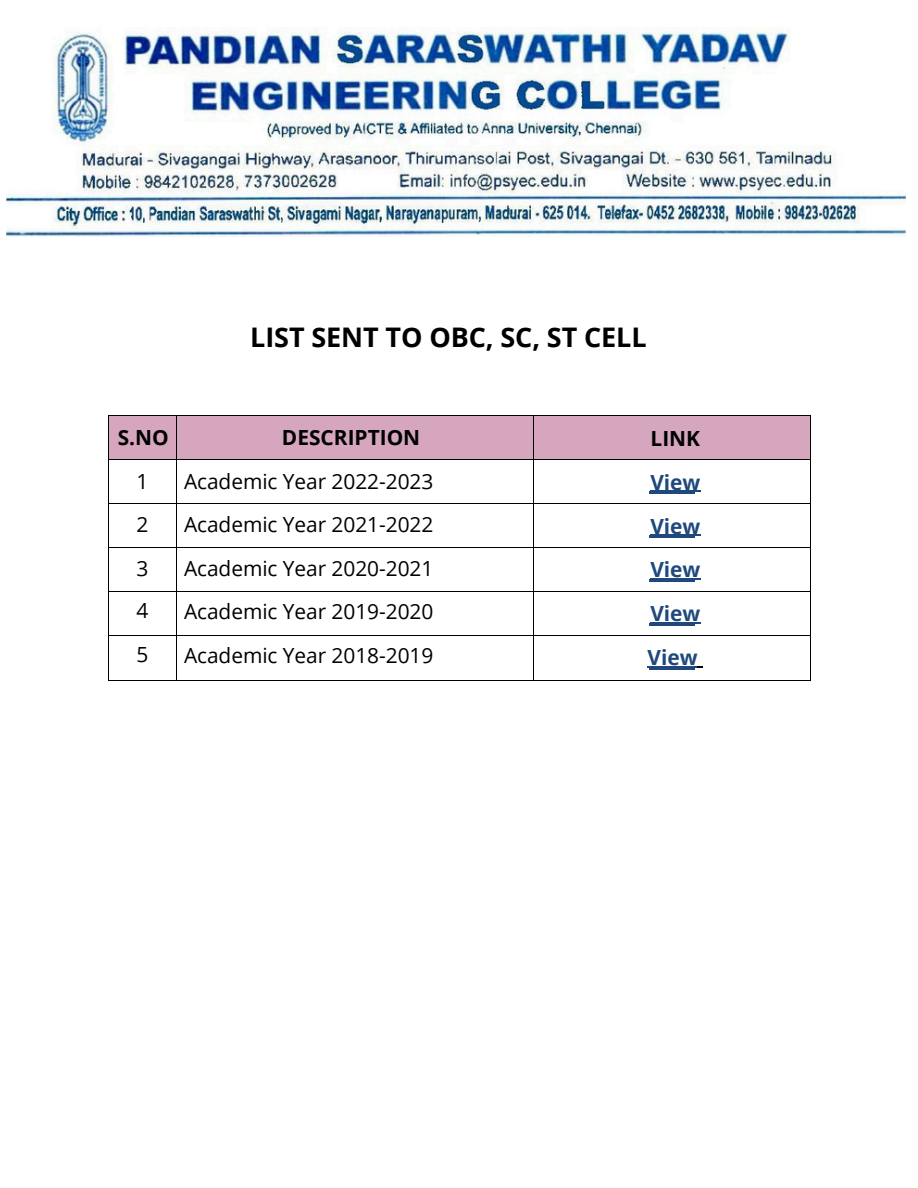
<style>
.page{position:relative;width:918px;height:1188px;background:#fff}
.page>*{position:absolute;margin:0;border:0;box-sizing:border-box;transform-origin:0 0}
.t1{font:700 27px "Open Sans";letter-spacing:-.005em;color:#000}
.t2{font:20.85px/43.5px "Open Sans";color:#000;text-align:center}
.t3{font:700 20.85px/43.8px "Open Sans";color:#1f497d;text-align:justify}
.t4{font:700 20.85px "Open Sans";color:#000}
.s1{font-weight:700}
.s2{color:#000}
</style>
<div class="page">
<img style="left:7px;top:27px;width:899px;height:209px">
<div style="left:109px;top:416px;width:67px;height:44px;background:#d5a6bd"></div>
<div style="left:176px;top:416px;width:357px;height:44px;background:#d5a6bd"></div>
<div style="left:534px;top:416px;width:276px;height:44px;background:#d5a6bd"></div>
<hr style="left:109px;top:416px;width:67px;height:1px;background:#000">
<hr style="left:176px;top:416px;width:358px;height:1px;background:#000">
<hr style="left:534px;top:416px;width:276px;height:1px;background:#000">
<hr style="left:108px;top:416px;width:1px;height:44px;background:#000">
<hr style="left:176px;top:416px;width:1px;height:44px;background:#000">
<hr style="left:534px;top:416px;width:1px;height:44px;background:#000">
<hr style="left:810px;top:416px;width:1px;height:44px;background:#000">
<hr style="left:650px;top:492px;width:45px;height:2px;background:#1f497d">
<hr style="left:109px;top:460px;width:67px;height:1px;background:#000">
<hr style="left:176px;top:460px;width:358px;height:1px;background:#000">
<hr style="left:534px;top:460px;width:276px;height:1px;background:#000">
<hr style="left:108px;top:460px;width:1px;height:44px;background:#000">
<hr style="left:176px;top:460px;width:1px;height:44px;background:#000">
<hr style="left:534px;top:460px;width:1px;height:44px;background:#000">
<hr style="left:810px;top:460px;width:1px;height:44px;background:#000">
<hr style="left:650px;top:536px;width:45px;height:2px;background:#1f497d">
<hr style="left:109px;top:504px;width:67px;height:1px;background:#000">
<hr style="left:176px;top:504px;width:358px;height:1px;background:#000">
<hr style="left:534px;top:504px;width:276px;height:1px;background:#000">
<hr style="left:108px;top:504px;width:1px;height:44px;background:#000">
<hr style="left:176px;top:504px;width:1px;height:44px;background:#000">
<hr style="left:534px;top:504px;width:1px;height:44px;background:#000">
<hr style="left:810px;top:504px;width:1px;height:44px;background:#000">
<hr style="left:650px;top:580px;width:45px;height:2px;background:#1f497d">
<hr style="left:109px;top:548px;width:67px;height:1px;background:#000">
<hr style="left:176px;top:548px;width:358px;height:1px;background:#000">
<hr style="left:534px;top:548px;width:276px;height:1px;background:#000">
<hr style="left:108px;top:548px;width:1px;height:44px;background:#000">
<hr style="left:176px;top:548px;width:1px;height:44px;background:#000">
<hr style="left:534px;top:548px;width:1px;height:44px;background:#000">
<hr style="left:810px;top:548px;width:1px;height:44px;background:#000">
<hr style="left:650px;top:624px;width:45px;height:2px;background:#1f497d">
<hr style="left:109px;top:592px;width:67px;height:1px;background:#000">
<hr style="left:176px;top:592px;width:358px;height:1px;background:#000">
<hr style="left:534px;top:592px;width:276px;height:1px;background:#000">
<hr style="left:108px;top:592px;width:1px;height:44px;background:#000">
<hr style="left:176px;top:592px;width:1px;height:44px;background:#000">
<hr style="left:534px;top:592px;width:1px;height:44px;background:#000">
<hr style="left:810px;top:592px;width:1px;height:44px;background:#000">
<hr style="left:650px;top:668px;width:45px;height:2px;background:#1f497d">
<hr style="left:109px;top:636px;width:67px;height:1px;background:#000">
<hr style="left:176px;top:636px;width:358px;height:1px;background:#000">
<hr style="left:534px;top:636px;width:276px;height:1px;background:#000">
<hr style="left:108px;top:636px;width:1px;height:44px;background:#000">
<hr style="left:109px;top:680px;width:67px;height:1px;background:#000">
<hr style="left:176px;top:636px;width:1px;height:44px;background:#000">
<hr style="left:176px;top:680px;width:358px;height:1px;background:#000">
<hr style="left:534px;top:636px;width:1px;height:44px;background:#000">
<hr style="left:534px;top:680px;width:276px;height:1px;background:#000">
<hr style="left:810px;top:636px;width:1px;height:44px;background:#000">
<hr style="left:650px;top:491px;width:50px;height:1px;background:#1f497d">
<hr style="left:650px;top:535px;width:50px;height:1px;background:#1f497d">
<hr style="left:650px;top:579px;width:50px;height:1px;background:#1f497d">
<hr style="left:650px;top:622px;width:50px;height:2px;background:#1f497d">
<hr style="left:648px;top:666px;width:50px;height:1px;background:#1f497d">
<p class="t1" style="left:250px;top:319px;width:398px">LIST SENT TO OBC, SC, ST CELL</p>
<p class="t2" style="left:118px;top:415px;width:53px"><span class="s1">S.NO<br></span>1<br>2<br>3<br>4<br>5</p>
<p class="t4" style="left:282px;top:423px;width:140px">DESCRIPTION</p>
<h3 class="t2" style="left:184px;top:460px;width:251px">Academic Year 2022-2023</h3>
<h2 class="t2" style="left:184px;top:502px;width:251px">Academic Year 2021-2022</h2>
<p class="t2" style="left:184px;top:546px;width:251px">Academic Year 2020-2021</p>
<p class="t2" style="left:184px;top:589px;width:251px">Academic Year 2019-2020</p>
<p class="t2" style="left:184px;top:633px;width:251px">Academic Year 2018-2019</p>
<p class="t3" style="left:648px;top:416px;width:54px"><span class="s2">LINK </span>View View View View View</p>
</div>
